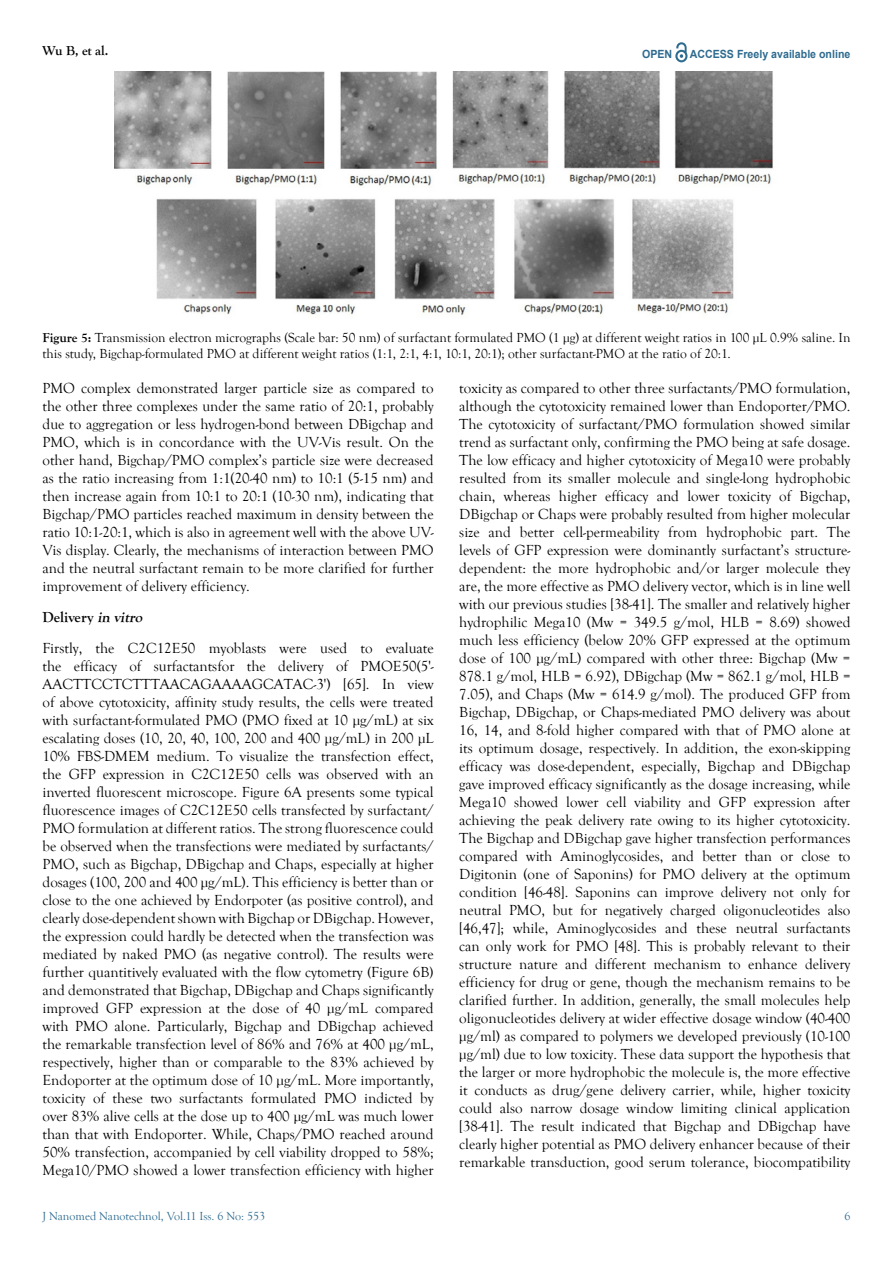
<style>
.page{position:relative;width:893px;height:1263px;background:#fff}
.page>*{position:absolute;margin:0;border:0;box-sizing:border-box;transform-origin:0 0}
.t1{font:15px/18px "Goudy Old Style T";color:#000;text-align:justify}
.t2{font:13.5px/16.2px "Goudy Old Style T";color:#000}
.t3{font:700 13.5px "Goudy Old Style T";color:#000}
.t4{font:12px "Goudy Old Style T";color:#2d6a8f}
.t5{font:700 11.25px "Arial";color:#2e6b8f;scale:.94 1}
.s1{font-weight:700}
.s2{font-weight:700;font-style:italic}
</style>
<div class="page">
<svg style="left:675px;top:43px;width:12px;height:19px"></svg>
<img style="left:114px;top:72px;width:659px;height:243px">
<p class="t3" style="left:43px;top:43px;width:67px">Wu B, et al.</p>
<p class="t5" style="left:642px;top:47px;width:34px">OPEN</p>
<p class="t5" style="left:690px;top:46px;width:172px">ACCESS Freely available online</p>
<p class="t2" style="left:43px;top:330px;width:809px"><span class="s1">Figure 5:</span> Transmission electron micrographs (Scale bar: 50 nm) of surfactant formulated PMO (1 µg) at different weight ratios in 100 µL 0.9% saline. In this study, Bigchap-formulated PMO at different weight ratios (1:1, 2:1, 4:1, 10:1, 20:1); other surfactant-PMO at the ratio of 20:1.</p>
<p class="t1" style="left:43px;top:380px;width:393px">PMO complex demonstrated larger particle size as compared to the other three complexes under the same ratio of 20:1, probably due to aggregation or less hydrogen-bond between DBigchap and PMO, which is in concordance with the UV-Vis result. On the other hand, Bigchap/PMO complex’s particle size were decreased as the ratio increasing from 1:1(20-40 nm) to 10:1 (5-15 nm) and then increase again from 10:1 to 20:1 (10-30 nm), indicating that Bigchap/PMO particles reached maximum in density between the ratio 10:1-20:1, which is also in agreement well with the above UV-Vis display. Clearly, the mechanisms of interaction between PMO and the neutral surfactant remain to be more clarified for further improvement of delivery efficiency.</p>
<p class="t1" style="left:43px;top:602px;width:393px;line-height:30.8px"><span class="s1">Delivery</span> <span class="s2">in vitro<br></span>Firstly, the C2C12E50 myoblasts were used to evaluate</p>
<p class="t1" style="left:43px;top:657px;width:393px">the efficacy of surfactantsfor the delivery of PMOE50(5'- AACTTCCTCTTTAACAGAAAAGCATAC-3') [65]. In view of above cytotoxicity, affinity study results, the cells were treated with surfactant-formulated PMO (PMO fixed at 10 µg/mL) at six escalating doses (10, 20, 40, 100, 200 and 400 µg/mL) in 200 µL 10% FBS-DMEM medium. To visualize the transfection effect, the GFP expression in C2C12E50 cells was observed with an inverted fluorescent microscope. Figure 6A presents some typical fluorescence images of C2C12E50 cells transfected by surfactant/ PMO formulation at different ratios. The strong fluorescence could be observed when the transfections were mediated by surfactants/ PMO, such as Bigchap, DBigchap and Chaps, especially at higher dosages (100, 200 and 400 µg/mL). This efficiency is better than or close to the one achieved by Endorpoter (as positive control), and clearly dose-dependent shown with Bigchap or DBigchap. However, the expression could hardly be detected when the transfection was mediated by naked PMO (as negative control). The results were further quantitively evaluated with the flow cytometry <span class="s1">(</span>Figure 6B<span class="s1">) </span>and demonstrated that Bigchap, DBigchap and Chaps significantly improved GFP expression at the dose of 40 µg/mL compared with PMO alone. Particularly, Bigchap and DBigchap achieved the remarkable transfection level of 86% and 76% at 400 µg/mL, respectively, higher than or comparable to the 83% achieved by Endoporter at the optimum dose of 10 µg/mL. More importantly, toxicity of these two surfactants formulated PMO indicted by over 83% alive cells at the dose up to 400 µg/mL was much lower than that with Endoporter. While, Chaps/PMO reached around 50% transfection, accompanied by cell viability dropped to 58%; Mega10/PMO showed a lower transfection efficiency with higher</p>
<p class="t1" style="left:459px;top:380px;width:393px">toxicity as compared to other three surfactants/PMO formulation, although the cytotoxicity remained lower than Endoporter/PMO.<br>The cytotoxicity of surfactant/PMO formulation showed similar trend as surfactant only, confirming the PMO being at safe dosage.<br>The low efficacy and higher cytotoxicity of Mega10 were probably resulted from its smaller molecule and single-long hydrophobic chain, whereas higher efficacy and lower toxicity of Bigchap, DBigchap or Chaps were probably resulted from higher molecular size and better cell-permeability from hydrophobic part. The levels of GFP expression were dominantly surfactant’s structure&shy;dependent: the more hydrophobic and/or larger molecule they are, the more effective as PMO delivery vector, which is in line well with our previous studies [38-41]. The smaller and relatively higher hydrophilic Mega10 (Mw = 349.5 g/mol, HLB = 8.69) showed much less efficiency (below 20% GFP expressed at the optimum dose of 100 µg/mL) compared with other three: Bigchap (Mw = 878.1 g/mol, HLB = 6.92), DBigchap (Mw = 862.1 g/mol, HLB = 7.05), and Chaps (Mw = 614.9 g/mol). The produced GFP from Bigchap, DBigchap, or Chaps-mediated PMO delivery was about 16, 14, and 8-fold higher compared with that of PMO alone at its optimum dosage, respectively. In addition, the exon-skipping efficacy was dose-dependent, especially, Bigchap and DBigchap gave improved efficacy significantly as the dosage increasing, while Mega10 showed lower cell viability and GFP expression after achieving the peak delivery rate owing to its higher cytotoxicity.<br>The Bigchap and DBigchap gave higher transfection performances compared with Aminoglycosides, and better than or close to Digitonin (one of Saponins) for PMO delivery at the optimum condition [46-48]. Saponins can improve delivery not only for neutral PMO, but for negatively charged oligonucleotides also [46,47]; while, Aminoglycosides and these neutral surfactants can only work for PMO [48]. This is probably relevant to their structure nature and different mechanism to enhance delivery efficiency for drug or gene, though the mechanism remains to be clarified further. In addition, generally, the small molecules help oligonucleotides delivery at wider effective dosage window (40-400 µg/ml) as compared to polymers we developed previously (10-100 µg/ml) due to low toxicity. These data support the hypothesis that the larger or more hydrophobic the molecule is, the more effective it conducts as drug/gene delivery carrier, while, higher toxicity could also narrow dosage window limiting clinical application [38-41]. The result indicated that Bigchap and DBigchap have clearly higher potential as PMO delivery enhancer because of their remarkable transduction, good serum tolerance, biocompatibility</p>
<p class="t4" style="left:43px;top:1210px;width:224px">J Nanomed Nanotechnol, Vol.11 Iss. 6 No: 553</p>
<p class="t4" style="left:844px;top:1210px;width:7px">6</p>
</div>
